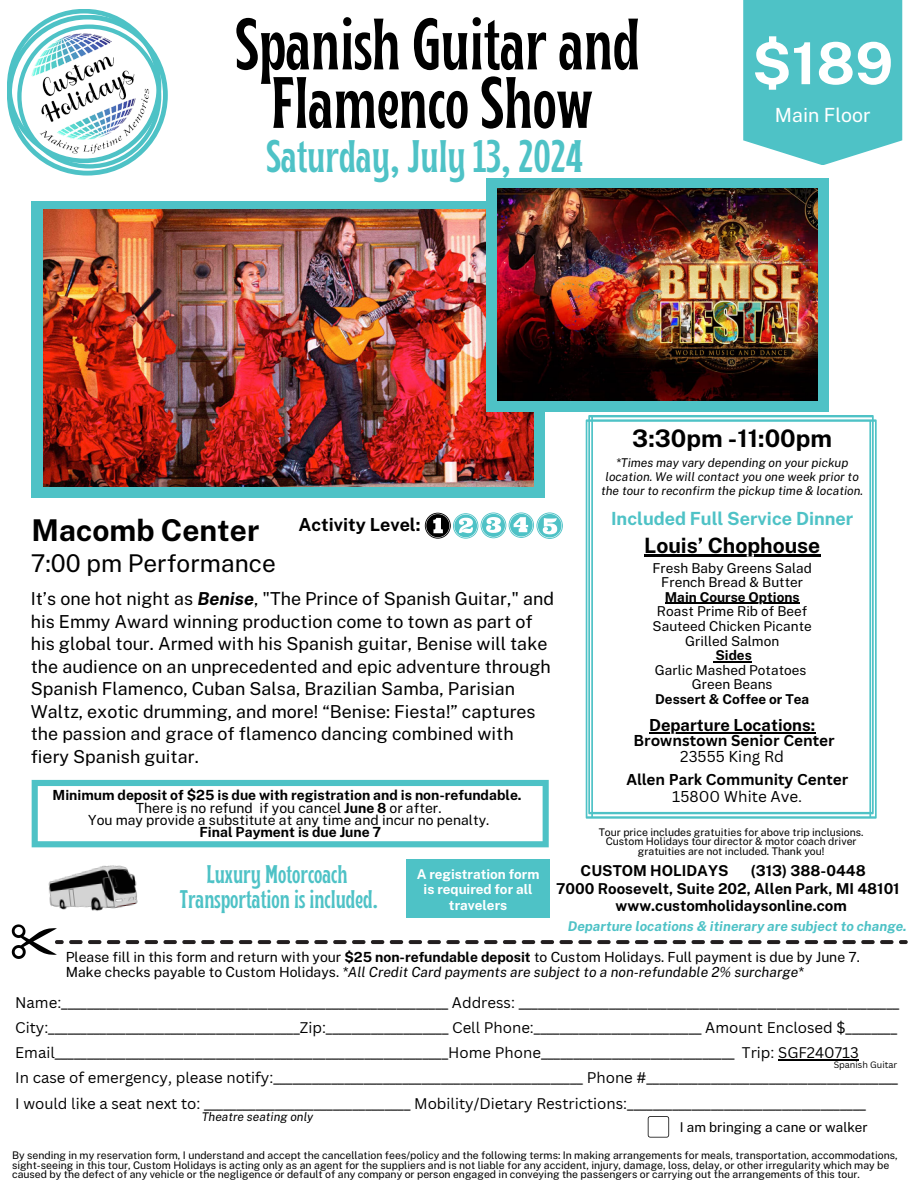
<style>
.page{position:relative;width:918px;height:1188px;background:#fff}
.page>*{position:absolute;margin:0;border:0;box-sizing:border-box;transform-origin:0 0}
.t1{font:700 condensed 72.6px/58.5px "Brice";color:#000;text-align:center}
.t2{font:700 57.9px "Public Sans";color:#fff}
.t3{font:700 condensed 45.45px "Brice";color:#4ec2c6}
.t4{font:700 30px "Public Sans";color:#000}
.t5{font:700 condensed 25.5px/24.8px "Brice";color:#4ec2c6;text-align:center}
.t6{font:24.45px "Public Sans";color:#000}
.t7{font:700 24.15px "Public Sans";color:#000}
.t8{font:700 21.15px "Public Sans";color:#000}
.t9{font:19.5px "Public Sans";color:#fff}
.t10{font:700 18.15px "Public Sans";color:#4ec2c6}
.t11{font:700 18px "Public Sans";color:#000}
.t12{font:17.85px/22.5px "Public Sans";color:#000}
.t13{font:700 16.65px "Public Sans";color:#000}
.t14{font:700 15.3px "Canva Sans";color:#000}
.t15{font:15.3px "Canva Sans";color:#000}
.t16{font:15px "Canva Sans";color:#000}
.t17{font:700 15px "Public Sans";color:#000}
.t18{font:13.95px "Public Sans";color:#000}
.t19{font:700 13.95px/12.3px "Public Sans";color:#000;text-align:center}
.t20{font:italic 13.95px "Public Sans";color:#000}
.t21{font:13.65px "Public Sans";color:#000}
.t22{font:700 13.65px "Public Sans";color:#000}
.t23{font:italic 700 13.5px "Public Sans";color:#4ec2c6}
.t24{font:700 13.5px/15.8px "Public Sans";color:#fff;text-align:center}
.t25{font:13.5px "Public Sans";color:#000}
.t26{font:italic 12.15px/14.1px "Public Sans";color:#000;text-align:center}
.t27{font:italic 12px "Public Sans";color:#000}
.t28{font:10.5px/9.6px "Public Sans";color:#000}
.t29{font:9px "Canva Sans";color:#000}
.s1{font-weight:700;font-style:italic}
.s2{font-weight:400}
.s3{font-weight:700}
.s4{font-style:normal}
</style>
<div class="page">
<img style="left:7px;top:9px;width:161px;height:167px">
<div style="left:31px;top:201px;width:513px;height:297px;background:#4ec2c6"></div>
<svg style="left:586px;top:415px;width:291px;height:404px"></svg>
<svg style="left:425px;top:512px;width:137px;height:27px"></svg>
<svg style="left:32px;top:780px;width:517px;height:67px"></svg>
<svg style="left:743px;top:0;width:159px;height:165px;background:#5bc6ca"></svg>
<svg style="left:12px;top:924px;width:896px;height:35px"></svg>
<img style="left:36px;top:847px;width:116px;height:88px">
<svg style="left:648px;top:1116px;width:21px;height:22px"></svg>
<div style="left:407px;top:860px;width:143px;height:58px;background:#4ec2c6"></div>
<img style="left:43px;top:210px;width:491px;height:277px">
<div style="left:486px;top:178px;width:342px;height:233px;background:#4ec2c6"></div>
<img style="left:498px;top:189px;width:319px;height:211px">
<hr style="left:644px;top:554px;width:176px;height:2px;background:#000">
<hr style="left:665px;top:603px;width:135px;height:1px;background:#000">
<hr style="left:715px;top:661px;width:37px;height:1px;background:#000">
<hr style="left:649px;top:732px;width:166px;height:2px;background:#000">
<hr style="left:778px;top:1059px;width:81px;height:1px;background:#000">
<p class="t1" style="left:235px;top:22px;width:406px">Spanish Guitar and<br>Flamenco Show</p>
<p class="t3" style="left:267px;top:138px;width:318px">Saturday, July 13, 2024</p>
<p class="t2" style="left:752px;top:29px;width:143px">$189</p>
<h5 class="t9" style="left:775px;top:103px;width:97px">Main Floor</h5>
<p class="t4" style="left:32px;top:513px;width:229px">Macomb Center</p>
<p class="t6" style="left:31px;top:549px;width:247px">7:00 pm Performance</p>
<p class="t11" style="left:298px;top:514px;width:124px">Activity Level:</p>
<p class="t12" style="left:31px;top:587px;width:525px">It’s one hot night as <span class="s1">Benise</span>, "The Prince of Spanish Guitar," and his Emmy Award winning production come to town as part of his global tour. Armed with his Spanish guitar, Benise will take the audience on an unprecedented and epic adventure through Spanish Flamenco, Cuban Salsa, Brazilian Samba, Parisian Waltz, exotic drumming, and more! “Benise: Fiesta!” captures the passion and grace of flamenco dancing combined with fiery Spanish guitar.</p>
<p class="t19" style="left:53px;top:789px;width:471px">Minimum deposit of $25 is due with registration and is non-refundable.<br><span class="s2">There is no refund if you cancel</span> June 8 <span class="s2">or after.</span></p>
<p class="t18" style="left:88px;top:812px;width:403px">You may provide a substitute at any time and incur no penalty.</p>
<h4 class="t19" style="left:199px;top:826px;width:183px">Final Payment is due June 7</h4>
<p class="t7" style="left:632px;top:424px;width:201px">3:30pm -11:00pm</p>
<p class="t26" style="left:601px;top:455px;width:264px">*Times may vary depending on your pickup location. We will contact you one week prior to the tour to reconfirm the pickup time &amp; location.</p>
<p class="t10" style="left:611px;top:507px;width:244px">Included Full Service Dinner</p>
<p class="t8" style="left:644px;top:533px;width:178px">Louis’ Chophouse</p>
<p class="t21" style="left:652px;top:560px;width:161px">Fresh Baby Greens Salad</p>
<p class="t21" style="left:661px;top:574px;width:143px">French Bread &amp; Butter</p>
<p class="t22" style="left:665px;top:589px;width:136px">Main Course Options</p>
<p class="t21" style="left:657px;top:603px;width:152px">Roast Prime Rib of Beef</p>
<p class="t21" style="left:653px;top:618px;width:161px">Sauteed Chicken Picante</p>
<p class="t21" style="left:685px;top:633px;width:95px">Grilled Salmon</p>
<p class="t22" style="left:715px;top:647px;width:38px">Sides</p>
<p class="t21" style="left:655px;top:662px;width:153px">Garlic Mashed Potatoes</p>
<p class="t21" style="left:692px;top:676px;width:82px">Green Beans</p>
<p class="t22" style="left:655px;top:691px;width:156px">Dessert &amp; Coffee or Tea</p>
<p class="t13" style="left:649px;top:715px;width:168px">Departure Locations:</p>
<p class="t14" style="left:634px;top:730px;width:203px">Brownstown Senior Center</p>
<p class="t15" style="left:680px;top:746px;width:105px">23555 King Rd</p>
<p class="t14" style="left:627px;top:769px;width:223px">Allen Park Community Center</p>
<p class="t15" style="left:672px;top:785px;width:132px">15800 White Ave.</p>
<p class="t28" style="left:599px;top:827px;width:266px">Tour price includes gratuities for above trip inclusions.</p>
<p class="t28" style="left:606px;top:837px;width:252px">Custom Holidays tour director &amp; motor coach driver</p>
<p class="t28" style="left:638px;top:846px;width:188px">gratuities are not included. Thank you!</p>
<h6 class="t5" style="left:180px;top:864px;width:200px">Luxury Motorcoach<br>Transportation is included.</h6>
<h3 class="t24" style="left:417px;top:866px;width:124px">A registration form is required for all travelers</h3>
<p class="t17" style="left:581px;top:861px;width:149px">CUSTOM HOLIDAYS</p>
<p class="t17" style="left:751px;top:861px;width:116px">(313) 388-0448</p>
<h1 class="t17" style="left:556px;top:879px;width:345px">7000 Roosevelt, Suite 202, Allen Park, MI 48101</h1>
<p class="t17" style="left:616px;top:897px;width:233px">www.customholidaysonline.com</p>
<p class="t23" style="left:568px;top:919px;width:340px">Departure locations &amp; itinerary are subject to change.</p>
<p class="t18" style="left:66px;top:949px;width:796px">Please fill in this form and return with your <span class="s3">$25 non-refundable deposit</span> to Custom Holidays. Full payment is due by June 7.</p>
<p class="t20" style="left:66px;top:963px;width:740px"><span class="s4">Make checks payable to Custom Holidays.</span> *All Credit Card payments are subject to a non-refundable 2% surcharge*</p>
<p class="t16" style="left:15px;top:992px;width:886px">Name:____________________________________________________________ Address: ___________________________________________________________</p>
<p class="t16" style="left:15px;top:1017px;width:884px">City:_______________________________________Zip:___________________ Cell Phone:__________________________ Amount Enclosed $________</p>
<p class="t16" style="left:15px;top:1042px;width:845px">Email_____________________________________________________________Home Phone______________________________ Trip: SGF240713</p>
<p class="t16" style="left:15px;top:1067px;width:884px">In case of emergency, please notify:________________________________________________ Phone #_______________________________________</p>
<p class="t16" style="left:15px;top:1093px;width:852px">I would like a seat next to: ________________________________ Mobility/Dietary Restrictions:_____________________________________</p>
<p class="t29" style="left:834px;top:1058px;width:65px">Spanish Guitar</p>
<p class="t27" style="left:202px;top:1110px;width:113px">Theatre seating only</p>
<p class="t25" style="left:680px;top:1120px;width:189px">I am bringing a cane or walker</p>
<p class="t28" style="left:12px;top:1151px;width:887px">By sending in my reservation form, I understand and accept the cancellation fees/policy and the following terms: In making arrangements for meals, transportation, accommodations, sight-seeing in this tour, Custom Holidays is acting only as an agent for the suppliers and is not liable for any accident, injury, damage, loss, delay, or other irregularity which may be caused by the defect of any vehicle or the negligence or default of any company or person engaged in conveying the passengers or carrying out the arrangements of this tour.</p>
</div>
